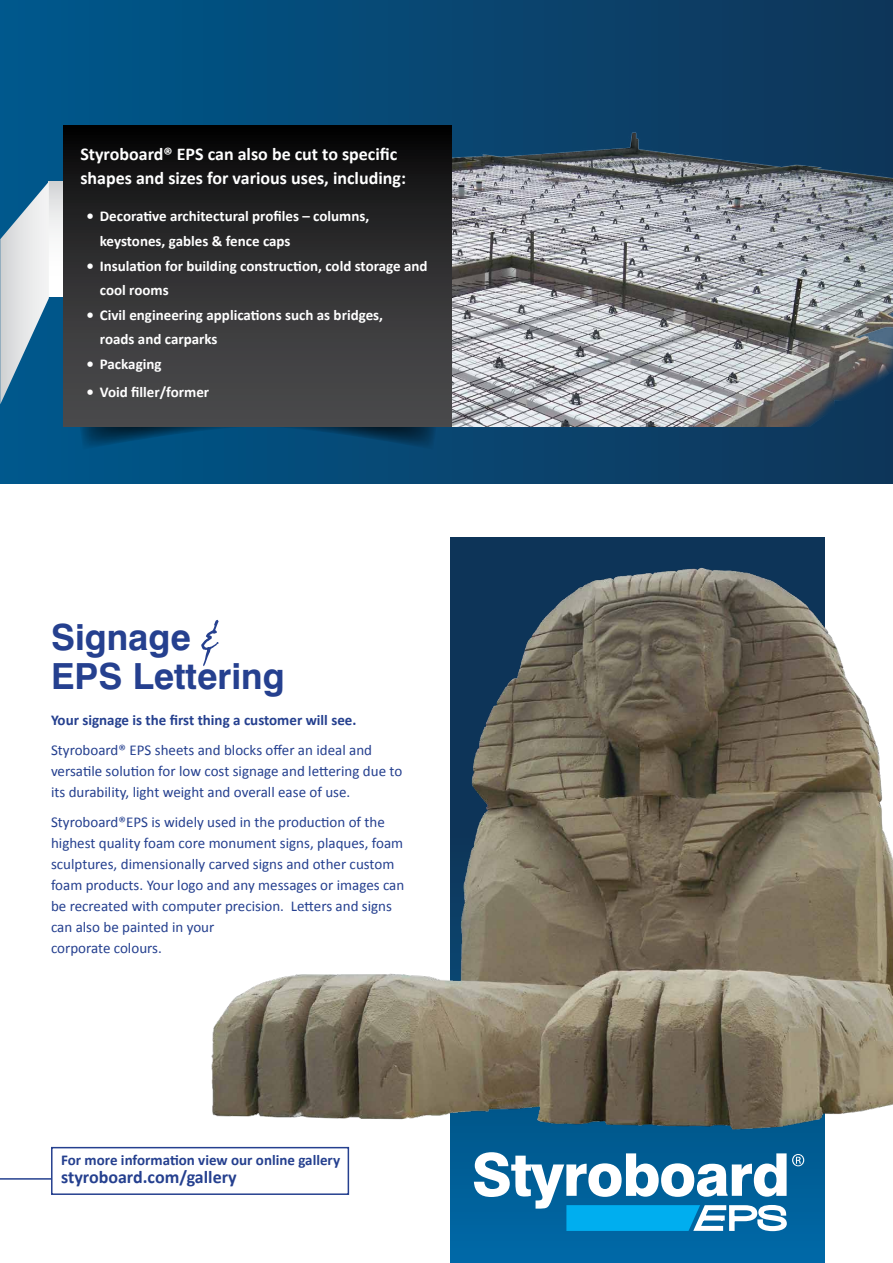
<style>
.page{position:relative;width:893px;height:1263px;background:#fff}
.page>*{position:absolute;margin:0;border:0;box-sizing:border-box;transform-origin:0 0}
.t1{font:700 36px/39px "Swiss 721 BT";color:#25408f}
.t2{font:700 18px/24.6px "Calibri";color:#fff}
.t3{font:700 18px "Calibri";color:#25408f}
.t4{font:15px/21px "Calibri";color:#25408f}
.t5{font:700 15px/24.6px "Calibri";color:#fff}
.t6{font:700 15px "Calibri";color:#25408f}
</style>
<div class="page">
<svg style="left:451px;top:537px;width:374px;height:726px;background:#035990"></svg>
<div style="left:0;top:0;width:893px;height:484px;background:linear-gradient(to right,#025a8e,#103558)"></div>
<svg style="left:78px;top:426px;width:360px;height:24px;background:#05456c"></svg>
<svg style="left:0;top:182px;width:49px;height:222px;background:#8fafc3"></svg>
<img style="left:409px;top:122px;width:484px;height:304px">
<div style="left:64px;top:126px;width:388px;height:300px;background:linear-gradient(to bottom,#0a0a0a,#515153)"></div>
<img style="left:190px;top:550px;width:703px;height:608px">
<div style="left:51px;top:1147px;width:298px;height:48px;border:2px solid #25408f"></div>
<hr style="left:0;top:1178px;width:51px;height:2px;background:#25408f">
<svg style="left:474px;top:1152px;width:330px;height:79px"></svg>
<p class="t2" style="left:80px;top:141px;width:327px">Styroboard® EPS can also be cut to specific shapes and sizes for various uses, including:</p>
<p class="t5" style="left:100px;top:204px;width:271px;text-indent:-14px">• Decorative architectural profiles – columns, keystones, gables &amp; fence caps</p>
<p class="t5" style="left:100px;top:253px;width:329px;text-indent:-14px">• Insulation for building construction, cold storage and cool rooms</p>
<p class="t5" style="left:100px;top:302px;width:285px;text-indent:-14px">• Civil engineering applications such as bridges, roads and carparks</p>
<p class="t5" style="left:86px;top:352px;width:77px">• Packaging</p>
<p class="t5" style="left:86px;top:379px;width:124px">• Void filler/former</p>
<h1 class="t1" style="left:51px;top:617px;width:235px">Signage<br>EPS Lettering</h1>
<p class="t6" style="left:51px;top:711px;width:307px">Your signage is the first thing a customer will see.</p>
<p class="t4" style="left:51px;top:739px;width:353px">Styroboard® EPS sheets and blocks offer an ideal and versatile solution for low cost signage and lettering due to its durability, light weight and overall ease of use.</p>
<p class="t4" style="left:51px;top:811px;width:355px">Styroboard®EPS is widely used in the production of the highest quality foam core monument signs, plaques, foam sculptures, dimensionally carved signs and other custom foam products. Your logo and any messages or images can be recreated with computer precision. Letters and signs can also be painted in your<br>corporate colours.</p>
<p class="t6" style="left:61px;top:1150px;width:281px">For more information view our online gallery</p>
<p class="t3" style="left:61px;top:1166px;width:177px">styroboard.com/gallery</p>
</div>
